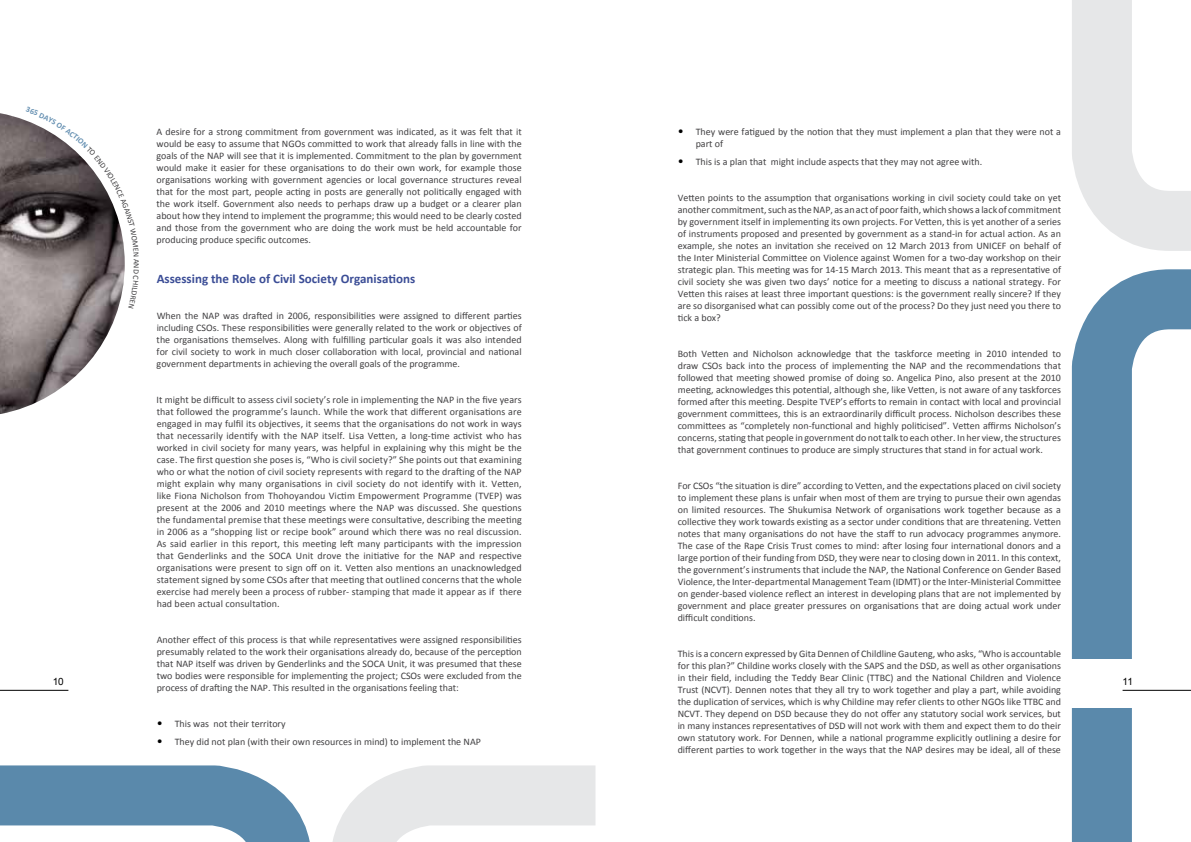
<style>
.page{position:relative;width:1191px;height:842px;background:#fff}
.page>*{position:absolute;margin:0;border:0;box-sizing:border-box;transform-origin:0 0}
.t1{font:700 13px "Calibri";color:#3b4d96}
.t2{font:10px/12px "Calibri";color:#414042;text-align:justify}
.t3{font:10px "Arial";color:#000}
.t4{font:8px "Calibri";color:#414042}
.s1{font-size:12px;color:#000}
</style>
<div class="page">
<svg style="left:1071px;top:281px;width:120px;height:561px"></svg>
<svg style="left:1072px;top:0;width:119px;height:281px"></svg>
<svg style="left:0;top:765px;width:596px;height:77px"></svg>
<div style="left:1071px;top:660px;width:120px;height:48px;background:#fff"></div>
<hr style="left:0;top:690px;width:68px;height:1px;background:#000">
<hr style="left:1122px;top:690px;width:69px;height:1px;background:#000">
<img style="left:0;top:113px;width:125px;height:301px">
<svg style="left:26px;top:113px;width:99px;height:150px"></svg>
<p class="t2" style="left:695px;top:125px;width:367px;text-indent:-18px"><span class="s1">•</span> They were fatigued by the notion that they must implement a plan that they were not a part of</p>
<p class="t2" style="left:677px;top:155px;width:306px"><span class="s1">•</span> This is a plan that might include aspects that they may not agree with.</p>
<p class="t2" style="left:677px;top:191px;width:385px">Vetten points to the assumption that organisations working in civil society could take on yet another commitment,such astheNAP, as an act of poorfaith,which showsa lack of commitment by government itself in implementing its own projects. For Vetten, this is yet another of a series of instruments proposed and presented by government as a stand-in for actual action. As an example, she notes an invitation she received on 12 March 2013 from UNICEF on behalf of the Inter Ministerial Committee on Violence against Women for a two-day workshop on their strategic plan. This meeting was for 14-15 March 2013. This meant that as a representative of civil society she was given two days’ notice for a meeting to discuss a national strategy. For Vetten this raises at least three important questions: is the government really sincere? If they are so disorganised what can possibly come out of the process? Do they just need you there to tick a box?</p>
<p class="t2" style="left:677px;top:347px;width:385px">Both Vetten and Nicholson acknowledge that the taskforce meeting in 2010 intended to draw CSOs back into the process of implementing the NAP and the recommendations that followed that meeting showed promise of doing so. Angelica Pino, also present at the 2010 meeting, acknowledges this potential, although she, like Vetten, is not aware of any taskforces formed after this meeting. Despite TVEP’s efforts to remain in contact with local and provincial government committees, this is an extraordinarily difficult process. Nicholson describes these committees as “completely non-functional and highly politicised”. Vetten affirms Nicholson’s concerns,stating that people in government do nottalk to each other. In her view,the structures that government continues to produce are simply structures that stand in for actual work.</p>
<p class="t2" style="left:677px;top:479px;width:385px">For CSOs “the situation is dire” according to Vetten, and the expectations placed on civil society to implement these plans is unfair when most of them are trying to pursue their own agendas on limited resources. The Shukumisa Network of organisations work together because as a collective they work towards existing as a sector under conditions that are threatening. Vetten notes that many organisations do not have the staff to run advocacy programmes anymore.<br>The case of the Rape Crisis Trust comes to mind: after losing four international donors and a large portion of their funding from DSD, they were near to closing down in 2011. In this context, the government’s instruments that include the NAP, the National Conference on Gender Based Violence, the Inter-departmental Management Team (IDMT) or the Inter-Ministerial Committee on gender-based violence reflect an interest in developing plans that are not implemented by government and place greater pressures on organisations that are doing actual work under difficult conditions.</p>
<p class="t2" style="left:677px;top:647px;width:385px">This is a concern expressed by Gita Dennen of Childline Gauteng, who asks, “Who is accountable for this plan?” Childine works closely with the SAPS and the DSD, as well as other organisations in their field, including the Teddy Bear Clinic (TTBC) and the National Children and Violence Trust (NCVT). Dennen notes that they all try to work together and play a part, while avoiding the duplication of services, which is why Childine may refer clients to other NGOs like TTBC and NCVT. They depend on DSD because they do not offer any statutory social work services, but in many instances representatives of DSD will not work with them and expect them to do their own statutory work. For Dennen, while a national programme explicitly outlining a desire for different parties to work together in the ways that the NAP desires may be ideal, all of these</p>
<p class="t2" style="left:157px;top:125px;width:366px">A desire for a strong commitment from government was indicated, as it was felt that it would be easy to assume that NGOs committed to work that already falls in line with the goals of the NAP will see that it is implemented. Commitment to the plan by government would make it easier for these organisations to do their own work, for example those organisations working with government agencies or local governance structures reveal that for the most part, people acting in posts are generally not politically engaged with the work itself. Government also needs to perhaps draw up a budget or a clearer plan about how they intend to implement the programme; this would need to be clearly costed and those from the government who are doing the work must be held accountable for producing produce specific outcomes.</p>
<h1 class="t1" style="left:157px;top:270px;width:260px">Assessing the Role of Civil Society Organisations</h1>
<p class="t2" style="left:157px;top:309px;width:366px">When the NAP was drafted in 2006, responsibilities were assigned to different parties including CSOs. These responsibilities were generally related to the work or objectives of the organisations themselves. Along with fulfilling particular goals it was also intended for civil society to work in much closer collaboration with local, provincial and national government departments in achieving the overall goals of the programme.</p>
<p class="t2" style="left:157px;top:393px;width:367px">It might be difficult to assess civil society’s role in implementing the NAP in the five years that followed the programme’s launch. While the work that different organisations are engaged in may fulfil its objectives, it seems that the organisations do not work in ways that necessarily identify with the NAP itself. Lisa Vetten, a long-time activist who has worked in civil society for many years, was helpful in explaining why this might be the case. The first question she poses is, “Who is civil society?” She points out that examining who or what the notion of civil society represents with regard to the drafting of the NAP might explain why many organisations in civil society do not identify with it. Vetten, like Fiona Nicholson from Thohoyandou Victim Empowerment Programme (TVEP) was present at the 2006 and 2010 meetings where the NAP was discussed. She questions the fundamental premise that these meetings were consultative, describing the meeting in 2006 as a “shopping list or recipe book” around which there was no real discussion.<br>As said earlier in this report, this meeting left many participants with the impression that Genderlinks and the SOCA Unit drove the initiative for the NAP and respective organisations were present to sign off on it. Vetten also mentions an unacknowledged statement signed by some CSOs after that meeting that outlined concerns that the whole exercise had merely been a process of rubber- stamping that made it appear as if there had been actual consultation.</p>
<p class="t2" style="left:157px;top:633px;width:366px">Another effect of this process is that while representatives were assigned responsibilities presumably related to the work their organisations already do, because of the perception that NAP itself was driven by Genderlinks and the SOCA Unit, it was presumed that these two bodies were responsible for implementing the project; CSOs were excluded from the process of drafting the NAP. This resulted in the organisations feeling that:</p>
<p class="t2" style="left:157px;top:717px;width:130px"><span class="s1">•</span> This was not their territory</p>
<p class="t2" style="left:157px;top:735px;width:326px"><span class="s1">•</span> They did not plan (with their own resources in mind) to implement the NAP</p>
<p class="t4" style="left:142px;top:263px;width:7px;rotate:90deg">N</p>
<p class="t3" style="left:53px;top:676px;width:13px">10</p>
<p class="t3" style="left:1122px;top:676px;width:12px">11</p>
</div>
